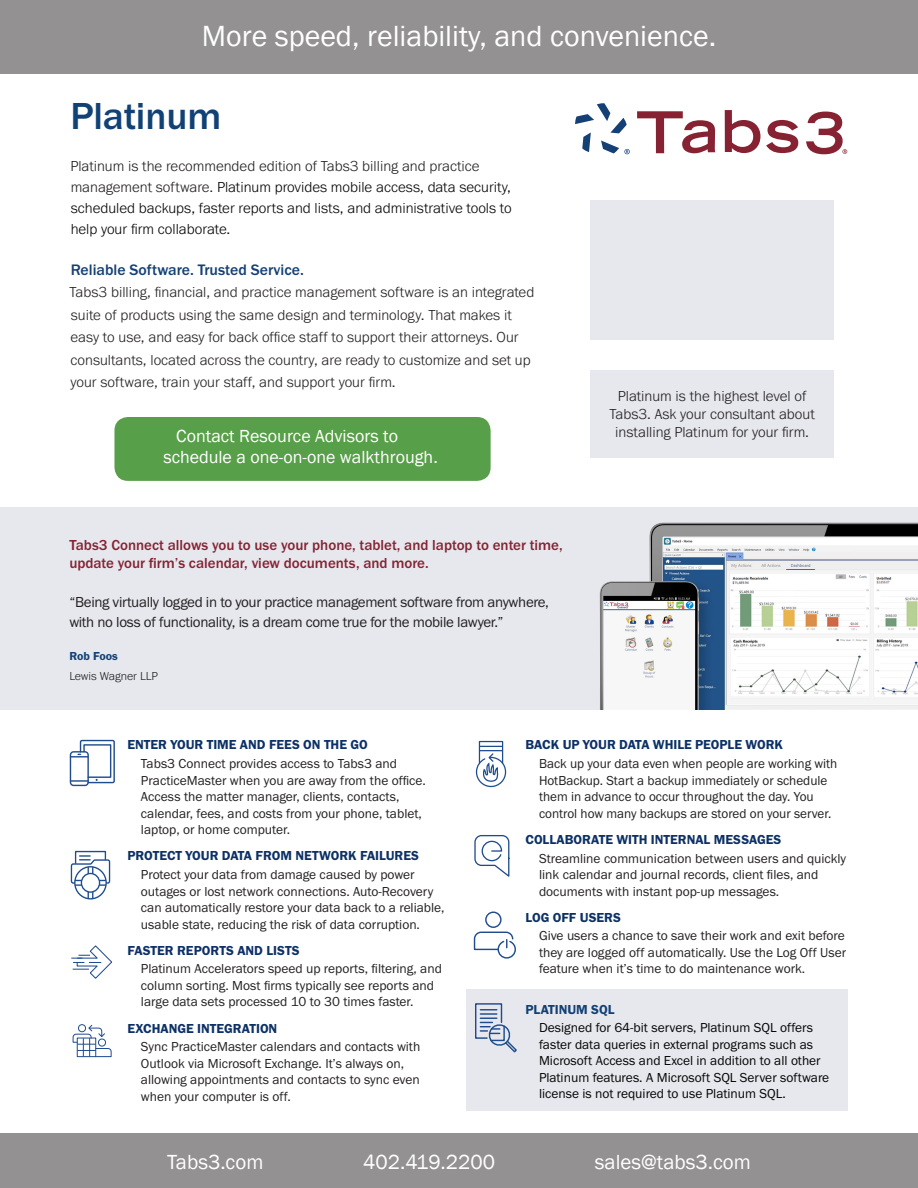
<style>
.page{position:relative;width:918px;height:1188px;background:#fff}
.page>*{position:absolute;margin:0;border:0;box-sizing:border-box;transform-origin:0 0}
.t1{font:500 39px "Franklin Gothic URW";color:#114276}
.t2{font:30px "Franklin Gothic";color:#fff}
.t3{font:21px "Franklin Gothic";color:#fff}
.t4{font:18px/20.4px "Franklin Gothic";color:#fff}
.t5{font:500 15.75px "Franklin Gothic URW";color:#144075}
.t6{font:300 15px/22.5px "Franklin Gothic URW";color:#231f20}
.t7{font:300 15px/21px "Franklin Gothic URW";color:#040503}
.t8{font:15px/19.5px "Franklin Gothic URW Boo";letter-spacing:-.02em;color:#231f20}
.t9{font:500 15px/18px "Franklin Gothic URW";color:#862333}
.t10{font:13.5px/16.5px "Franklin Gothic URW Boo";color:#231f20}
.t11{font:13.5px/16.5px "Franklin Gothic URW Boo";color:#040503}
.t12{font:13.5px "Franklin Gothic URW Dem";color:#0d3166}
.t13{font:13.5px "Franklin Gothic URW Dem";color:#144075}
.t14{font:300 12px "Franklin Gothic URW";color:#231f20}
.t15{font:12px "Franklin Gothic URW Dem";color:#144075}
.s1{color:#231f20}
</style>
<div class="page">
<div style="left:0;top:0;width:918px;height:73px;background:#939192"></div>
<div style="left:114px;top:417px;width:377px;height:64px;background:#589f49;border-radius:14px"></div>
<svg style="left:637px;top:111px;width:78px;height:42px"></svg>
<svg style="left:725px;top:110px;width:73px;height:43px"></svg>
<svg style="left:806px;top:112px;width:41px;height:42px"></svg>
<svg style="left:575px;top:103px;width:55px;height:51px"></svg>
<div style="left:590px;top:371px;width:244px;height:87px;background:#e6e8ee"></div>
<div style="left:590px;top:201px;width:244px;height:139px;background:#e6e8ee"></div>
<div style="left:0;top:1134px;width:918px;height:54px;background:#939192"></div>
<div style="left:0;top:507px;width:360px;height:202px;background:#e6e8ee"></div>
<img style="left:360px;top:507px;width:558px;height:202px">
<div style="left:467px;top:989px;width:381px;height:121px;background:#e6e8ee"></div>
<div style="left:70px;top:751px;width:19px;height:35px;border:1px solid #1e4c8d;border-radius:3px"></div>
<svg style="left:70px;top:739px;width:45px;height:45px"></svg>
<div style="left:74px;top:866px;width:33px;height:34px;border:1px solid #1e4c8d;border-radius:50%"></div>
<div style="left:81px;top:873px;width:19px;height:20px;border:1px solid #1e4c8d;border-radius:50%"></div>
<svg style="left:88px;top:892px;width:5px;height:7px"></svg>
<svg style="left:70px;top:850px;width:41px;height:36px"></svg>
<svg style="left:71px;top:945px;width:41px;height:34px"></svg>
<div style="left:479px;top:741px;width:24px;height:23px;border:1px solid #1e4c8d"></div>
<svg style="left:475px;top:746px;width:32px;height:42px"></svg>
<div style="left:485px;top:912px;width:17px;height:16px;border:1px solid #1e4c8d;border-radius:50%"></div>
<svg style="left:473px;top:931px;width:43px;height:28px"></svg>
<svg style="left:474px;top:835px;width:36px;height:42px"></svg>
<svg style="left:72px;top:1024px;width:40px;height:34px"></svg>
<svg style="left:475px;top:1003px;width:42px;height:50px"></svg>
<p class="t2" style="left:202px;top:17px;width:516px">More speed, reliability, and convenience.</p>
<p class="t1" style="left:70px;top:92px;width:153px">Platinum</p>
<p class="t7" style="left:71px;top:155px;width:443px"><span class="s1">Platinum is the recommended edition of Tabs3 billing and practice management software.</span> Platinum provides mobile access, data security, scheduled backups, faster reports and lists, and administrative tools to help your firm collaborate.</p>
<p class="t5" style="left:71px;top:260px;width:235px">Reliable Software. Trusted Service.</p>
<p class="t6" style="left:70px;top:281px;width:466px">Tabs3 billing, financial, and practice management software is an integrated suite of products using the same design and terminology. That makes it easy to use, and easy for back office staff to support their attorneys. Our consultants, located across the country, are ready to customize and set up your software, train your staff, and support your firm.</p>
<h3 class="t4" style="left:163px;top:426px;width:276px;text-indent:13px">Contact Resource Advisors to schedule a one-on-one walkthrough.</h3>
<p class="t9" style="left:69px;top:535px;width:495px">Tabs3 Connect allows you to use your phone, tablet, and laptop to enter time, update your firm’s calendar, view documents, and more.</p>
<p class="t8" style="left:69px;top:592px;width:481px">“Being virtually logged in to your practice management software from anywhere, with no loss of functionality, is a dream come true for the mobile lawyer.”</p>
<p class="t15" style="left:69px;top:649px;width:50px">Rob Foos</p>
<p class="t14" style="left:69px;top:669px;width:90px">Lewis Wagner LLP</p>
<p class="t6" style="left:610px;top:387px;width:207px;line-height:18px;text-align:center">Platinum is the highest level of<br>Tabs3. Ask your consultant about installing Platinum for your firm.</p>
<p class="t12" style="left:127px;top:737px;width:242px">ENTER YOUR TIME AND FEES ON THE GO</p>
<p class="t10" style="left:141px;top:755px;width:286px">Tabs3 Connect provides access to Tabs3 and PracticeMaster when you are away from the office.<br>Access the matter manager, clients, contacts, calendar, fees, and costs from your phone, tablet, laptop, or home computer.</p>
<p class="t12" style="left:127px;top:848px;width:293px">PROTECT YOUR DATA FROM NETWORK FAILURES</p>
<p class="t10" style="left:141px;top:866px;width:305px">Protect your data from damage caused by power outages or lost network connections. Auto-Recovery can automatically restore your data back to a reliable, usable state, reducing the risk of data corruption.</p>
<p class="t12" style="left:127px;top:942px;width:174px">FASTER REPORTS AND LISTS</p>
<p class="t10" style="left:141px;top:960px;width:303px">Platinum Accelerators speed up reports, filtering, and column sorting. Most firms typically see reports and large data sets processed 10 to 30 times faster.</p>
<p class="t12" style="left:127px;top:1020px;width:151px">EXCHANGE INTEGRATION</p>
<p class="t10" style="left:141px;top:1038px;width:281px">Sync PracticeMaster calendars and contacts with Outlook via Microsoft Exchange. It’s always on, allowing appointments and contacts to sync even when your computer is off.</p>
<p class="t12" style="left:526px;top:737px;width:259px">BACK UP YOUR DATA WHILE PEOPLE WORK</p>
<p class="t10" style="left:539px;top:755px;width:300px">Back up your data even when people are working with HotBackup. Start a backup immediately or schedule them in advance to occur throughout the day. You control how many backups are stored on your server.</p>
<p class="t12" style="left:526px;top:831px;width:257px">COLLABORATE WITH INTERNAL MESSAGES</p>
<p class="t10" style="left:539px;top:850px;width:309px">Streamline communication between users and quickly link calendar and journal records, client files, and documents with instant pop-up messages.</p>
<p class="t12" style="left:526px;top:909px;width:97px">LOG OFF USERS</p>
<p class="t10" style="left:539px;top:927px;width:309px;text-align:justify">Give users a chance to save their work and exit before they are logged off automatically. Use the Log Off User feature when it’s time to do maintenance work.</p>
<p class="t13" style="left:526px;top:1001px;width:91px">PLATINUM SQL</p>
<p class="t11" style="left:539px;top:1019px;width:292px">Designed for 64-bit servers, Platinum SQL offers faster data queries in external programs such as Microsoft Access and Excel in addition to all other Platinum features. A Microsoft SQL Server software license is not required to use Platinum SQL.</p>
<p class="t3" style="left:167px;top:1149px;width:98px">Tabs3.com</p>
<p class="t3" style="left:363px;top:1149px;width:133px">402.419.2200</p>
<p class="t3" style="left:595px;top:1149px;width:157px">sales@tabs3.com</p>
</div>
